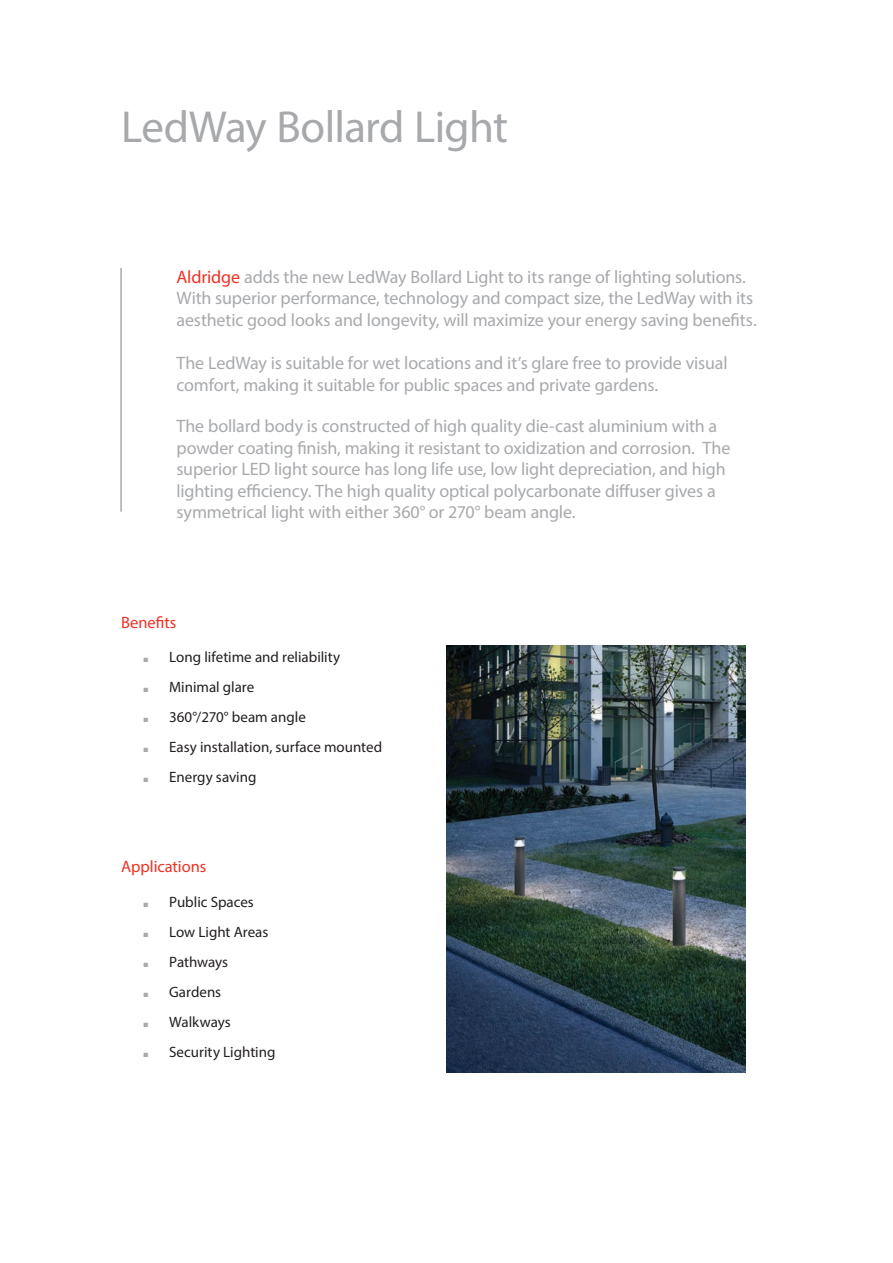
<style>
.page{position:relative;width:893px;height:1263px;background:#fff}
.page>*{position:absolute;margin:0;border:0;box-sizing:border-box;transform-origin:0 0}
.t1{font:45px "Myriad Pro";letter-spacing:-.015em;color:#a7a9ac}
.t2{font:18px/21.6px "Myriad Pro";letter-spacing:-.01em;color:#a7a9ac}
.t3{font:16.5px "Myriad Pro";color:#ee3224}
.t4{font:15px "Myriad Pro";color:#231f20}
.s1{color:#ee3224}
.s2{font-family:"DIN2014";font-weight:700;font-size:27px;color:#a7a9ac}
</style>
<div class="page">
<hr style="left:120px;top:268px;width:2px;height:244px;background:#a7a9ac">
<img style="left:446px;top:646px;width:299px;height:427px">
<p class="t1" style="left:121px;top:99px;width:388px">LedWay Bollard Light</p>
<p class="t2" style="left:176px;top:265px;width:582px"><span class="s1">Aldridge</span> adds the new LedWay Bollard Light to its range of lighting solutions.<br>With superior performance, technology and compact size, the LedWay with its aesthetic good looks and longevity, will maximize your energy saving benefits.</p>
<p class="t2" style="left:176px;top:352px;width:553px">The LedWay is suitable for wet locations and it’s glare free to provide visual comfort, making it suitable for public spaces and private gardens.</p>
<p class="t2" style="left:176px;top:415px;width:555px">The bollard body is constructed of high quality die-cast aluminium with a powder coating finish, making it resistant to oxidization and corrosion. The superior LED light source has long life use, low light depreciation, and high lighting efficiency. The high quality optical polycarbonate diffuser gives a symmetrical light with either 360° or 270° beam angle.</p>
<p class="t3" style="left:121px;top:612px;width:57px">Benefits</p>
<p class="t4" style="left:142px;top:648px;width:200px"><span class="s2">.</span> Long lifetime and reliability</p>
<p class="t4" style="left:142px;top:678px;width:114px"><span class="s2">.</span> Minimal glare</p>
<p class="t4" style="left:142px;top:708px;width:165px"><span class="s2">.</span> 360°/270° beam angle</p>
<p class="t4" style="left:142px;top:738px;width:242px"><span class="s2">.</span> Easy installation, surface mounted</p>
<p class="t4" style="left:142px;top:768px;width:116px"><span class="s2">.</span> Energy saving</p>
<p class="t3" style="left:121px;top:856px;width:87px">Applications</p>
<p class="t4" style="left:142px;top:892px;width:113px"><span class="s2">.</span> Public Spaces</p>
<p class="t4" style="left:142px;top:922px;width:128px"><span class="s2">.</span> Low Light Areas</p>
<p class="t4" style="left:142px;top:952px;width:88px"><span class="s2">.</span> Pathways</p>
<p class="t4" style="left:142px;top:982px;width:81px"><span class="s2">.</span> Gardens</p>
<p class="t4" style="left:142px;top:1012px;width:90px"><span class="s2">.</span> Walkways</p>
<p class="t4" style="left:142px;top:1042px;width:135px"><span class="s2">.</span> Security Lighting</p>
</div>
